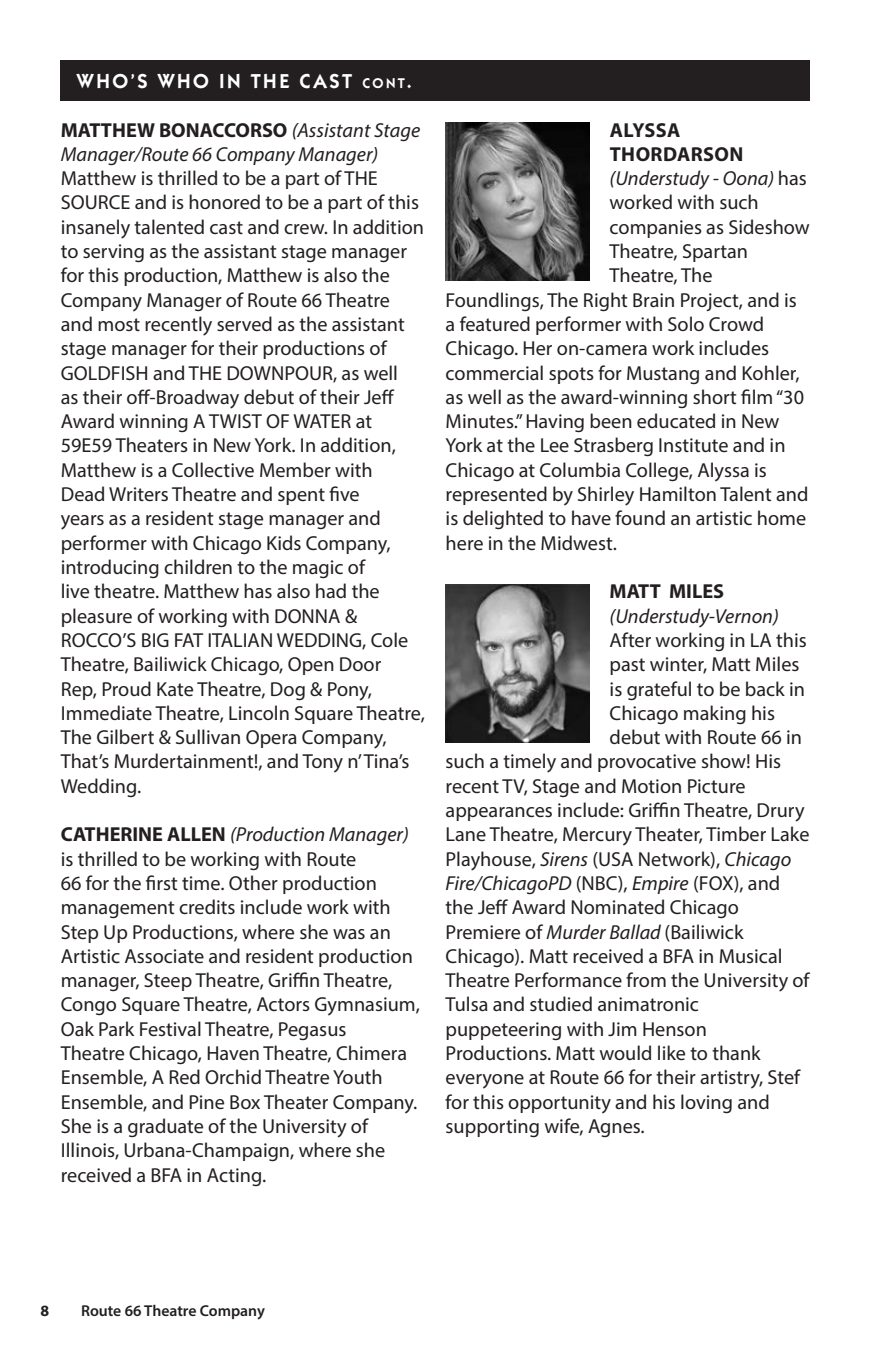
<style>
.page{position:relative;width:871px;height:1357px;background:#fff}
.page>*{position:absolute;margin:0;border:0;box-sizing:border-box;transform-origin:0 0}
.t1{font:20.25px/24.3px "Myriad Pro";color:#231f20}
.t2{font:italic 20.25px "Myriad Pro";color:#231f20}
.t3{font:600 20.25px "Itc Kabel";letter-spacing:.125em;color:#fff}
.t4{font:700 20.25px "Myriad Pro";letter-spacing:.02em;color:#231f20}
.t5{font:700 20.25px "Myriad Pro";color:#231f20}
.t6{font:600 15.75px "Myriad Pro";color:#231f20}
.t7{font:700 15.75px "Myriad Pro";color:#231f20}
.s1{font-size:14.17px}
.s2{font-style:inherit}
.s3{font-weight:700}
.s4{font-style:italic}
.s5{font-style:normal}
</style>
<div class="page">
<div style="left:61px;top:61px;width:749px;height:40px;background:#231f20"></div>
<img style="left:446px;top:122px;width:143px;height:159px">
<img style="left:446px;top:584px;width:143px;height:158px">
<p class="t3" style="left:77px;top:70px;width:337px">WHO’S WHO IN THE CAST <span class="s1">CONT</span><span class="s2">.</span></p>
<p class="t1" style="left:61px;top:117px;width:366px"><span class="s3">MATTHEW BONACCORSO</span> <span class="s4">(Assistant Stage Manager/Route 66 Company Manager)<br></span>Matthew is thrilled to be a part of THE SOURCE and is honored to be a part of this insanely talented cast and crew. In addition to serving as the assistant stage manager for this production, Matthew is also the Company Manager of Route 66 Theatre and most recently served as the assistant stage manager for their productions of GOLDFISH and THE DOWNPOUR, as well<br>as their off-Broadway debut of their Jeff Award winning A TWIST OF WATER at 59E59 Theaters in New York. In addition, Matthew is a Collective Member with<br>Dead Writers Theatre and spent five<br>years as a resident stage manager and performer with Chicago Kids Company, introducing children to the magic of<br>live theatre. Matthew has also had the pleasure of working with DONNA &amp; ROCCO’S BIG FAT ITALIAN WEDDING, Cole Theatre, Bailiwick Chicago, Open Door<br>Rep, Proud Kate Theatre, Dog &amp; Pony, Immediate Theatre, Lincoln Square Theatre, The Gilbert &amp; Sullivan Opera Company, That’s Murdertainment!, and Tony n’ Tina’s Wedding.</p>
<p class="t1" style="left:61px;top:822px;width:361px"><span class="s3">CATHERINE ALLEN</span> <span class="s4">(Production Manager) </span>is thrilled to be working with Route<br>66 for the first time. Other production management credits include work with Step Up Productions, where she was an Artistic Associate and resident production manager, Steep Theatre, Griffin Theatre, Congo Square Theatre, Actors Gymnasium, Oak Park Festival Theatre, Pegasus<br>Theatre Chicago, Haven Theatre, Chimera Ensemble, A Red Orchid Theatre Youth Ensemble, and Pine Box Theater Company.<br>She is a graduate of the University of Illinois, Urbana-Champaign, where she received a BFA in Acting.</p>
<p class="t4" style="left:610px;top:116px;width:72px">ALYSSA</p>
<p class="t4" style="left:610px;top:141px;width:135px">THORDARSON</p>
<p class="t2" style="left:609px;top:166px;width:199px">(Understudy - Oona) <span class="s5">has</span></p>
<p class="t1" style="left:609px;top:190px;width:151px">worked with such</p>
<p class="t1" style="left:609px;top:214px;width:202px">companies as Sideshow</p>
<p class="t1" style="left:609px;top:239px;width:140px">Theatre, Spartan</p>
<p class="t1" style="left:609px;top:263px;width:104px">Theatre, The</p>
<p class="t1" style="left:445px;top:287px;width:353px">Foundlings, The Right Brain Project, and is</p>
<p class="t1" style="left:445px;top:312px;width:320px">a featured performer with Solo Crowd</p>
<p class="t1" style="left:445px;top:336px;width:325px">Chicago. Her on-camera work includes</p>
<p class="t1" style="left:445px;top:360px;width:355px">commercial spots for Mustang and Kohler,</p>
<p class="t1" style="left:445px;top:385px;width:360px">as well as the award-winning short film “30</p>
<p class="t1" style="left:445px;top:409px;width:335px">Minutes.” Having been educated in New</p>
<p class="t1" style="left:445px;top:433px;width:341px">York at the Lee Strasberg Institute and in</p>
<p class="t1" style="left:445px;top:457px;width:323px">Chicago at Columbia College, Alyssa is</p>
<p class="t1" style="left:445px;top:482px;width:364px">represented by Shirley Hamilton Talent and</p>
<p class="t1" style="left:445px;top:506px;width:362px">is delighted to have found an artistic home</p>
<p class="t1" style="left:445px;top:530px;width:173px">here in the Midwest.</p>
<p class="t5" style="left:609px;top:578px;width:116px">MATT MILES</p>
<p class="t2" style="left:609px;top:603px;width:171px">(Understudy-Vernon)</p>
<p class="t1" style="left:609px;top:628px;width:199px">After working in LA this</p>
<p class="t1" style="left:609px;top:652px;width:191px">past winter, Matt Miles</p>
<p class="t1" style="left:609px;top:676px;width:197px">is grateful to be back in</p>
<p class="t1" style="left:609px;top:700px;width:167px">Chicago making his</p>
<p class="t1" style="left:609px;top:725px;width:194px">debut with Route 66 in</p>
<p class="t1" style="left:446px;top:749px;width:337px">such a timely and provocative show! His</p>
<p class="t1" style="left:446px;top:773px;width:301px">recent TV, Stage and Motion Picture</p>
<p class="t1" style="left:446px;top:798px;width:360px">appearances include: Griffin Theatre, Drury</p>
<p class="t1" style="left:446px;top:822px;width:365px">Lane Theatre, Mercury Theater, Timber Lake</p>
<p class="t1" style="left:446px;top:846px;width:347px">Playhouse, <span class="s4">Sirens</span> (USA Network), <span class="s4">Chicago</span></p>
<p class="t2" style="left:446px;top:871px;width:336px">Fire/ChicagoPD <span class="s5">(NBC),</span> Empire <span class="s5">(FOX), and</span></p>
<p class="t1" style="left:446px;top:895px;width:295px">the Jeff Award Nominated Chicago</p>
<p class="t1" style="left:446px;top:919px;width:299px">Premiere of <span class="s4">Murder Ballad</span> (Bailiwick</p>
<p class="t1" style="left:446px;top:943px;width:338px">Chicago). Matt received a BFA in Musical</p>
<p class="t1" style="left:446px;top:968px;width:365px">Theatre Performance from the University of</p>
<p class="t1" style="left:446px;top:992px;width:255px">Tulsa and studied animatronic</p>
<p class="t1" style="left:446px;top:1016px;width:263px">puppeteering with Jim Henson</p>
<p class="t1" style="left:446px;top:1041px;width:317px">Productions. Matt would like to thank</p>
<p class="t1" style="left:446px;top:1065px;width:356px">everyone at Route 66 for their artistry, Stef</p>
<p class="t1" style="left:446px;top:1089px;width:326px">for this opportunity and his loving and</p>
<p class="t1" style="left:446px;top:1114px;width:201px">supporting wife, Agnes.</p>
<p class="t7" style="left:40px;top:1301px;width:10px">8</p>
<p class="t6" style="left:81px;top:1301px;width:185px">Route 66 Theatre Company</p>
</div>
